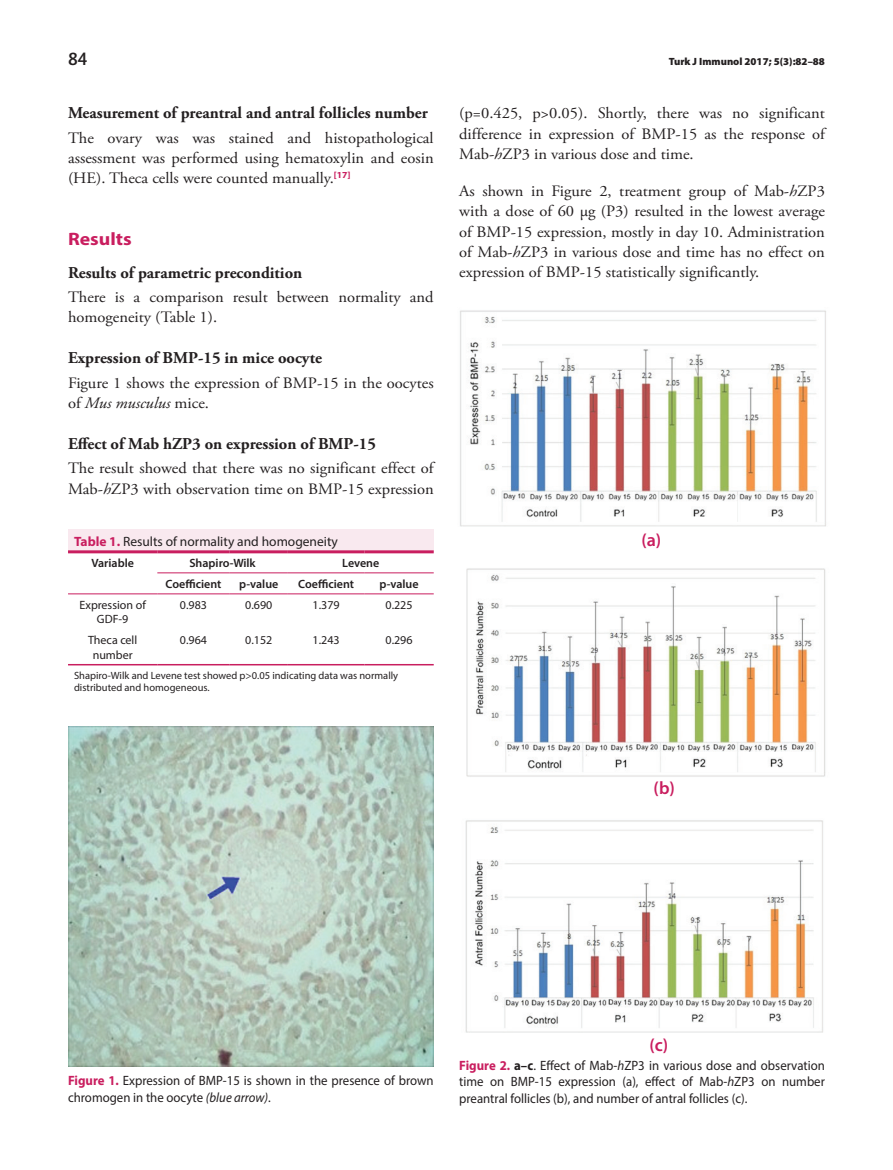
<style>
.page{position:relative;width:893px;height:1170px;background:#fff}
.page>*{position:absolute;margin:0;border:0;box-sizing:border-box;transform-origin:0 0}
.t1{font:600 18px "Myriad Pro";color:#c91e5f}
.t2{font:700 18px "Myriad Pro";color:#c91e5f;scale:1.1 1}
.t3{font:500 18px "Mundo Sans Std";color:#231f20}
.t4{font:700 16.5px "Adobe Garamond Pro";color:#231f20}
.t5{font:15.9px/20.2px "Adobe Garamond Pro";color:#231f20;text-align:justify;scale:1.04 1}
.t6{font:13.5px/16.2px "Myriad Pro";color:#231f20;scale:.95 1}
.t7{font:13.5px "Myriad Pro";color:#231f20}
.t8{font:12px/14.4px "Myriad Pro";color:#231f20;text-align:center}
.t9{font:600 12px "Myriad Pro";color:#231f20}
.t10{font:10.5px/12.6px "Myriad Pro";color:#231f20}
.t11{font:900 10.5px "Myriad Pro";color:#231f20}
.s1{font-style:italic}
.s2{font-weight:700;color:#c91e5f}
.s3{font-weight:700}
</style>
<div class="page">
<div style="left:68px;top:529px;width:366px;height:23px;background:#f9e9ef"></div>
<hr style="left:68px;top:550px;width:89px;height:3px;background:#c91e5f">
<hr style="left:157px;top:550px;width:73px;height:3px;background:#c91e5f">
<hr style="left:230px;top:550px;width:58px;height:3px;background:#c91e5f">
<hr style="left:288px;top:550px;width:76px;height:3px;background:#c91e5f">
<hr style="left:364px;top:550px;width:70px;height:3px;background:#c91e5f">
<hr style="left:157px;top:572px;width:73px;height:1px;background:#c91e5f">
<hr style="left:230px;top:572px;width:58px;height:1px;background:#c91e5f">
<hr style="left:288px;top:572px;width:76px;height:1px;background:#c91e5f">
<hr style="left:364px;top:572px;width:70px;height:1px;background:#c91e5f">
<hr style="left:68px;top:593px;width:89px;height:1px;background:#c91e5f">
<hr style="left:157px;top:593px;width:73px;height:1px;background:#c91e5f">
<hr style="left:230px;top:593px;width:58px;height:1px;background:#c91e5f">
<hr style="left:288px;top:593px;width:76px;height:1px;background:#c91e5f">
<hr style="left:364px;top:593px;width:70px;height:1px;background:#c91e5f">
<hr style="left:68px;top:664px;width:89px;height:1px;background:#c91e5f">
<hr style="left:157px;top:664px;width:73px;height:1px;background:#c91e5f">
<hr style="left:230px;top:664px;width:58px;height:1px;background:#c91e5f">
<hr style="left:288px;top:664px;width:76px;height:1px;background:#c91e5f">
<hr style="left:364px;top:664px;width:70px;height:1px;background:#c91e5f">
<img style="left:68px;top:726px;width:366px;height:340px">
<img style="left:460px;top:310px;width:366px;height:723px">
<div style="left:631px;top:532px;width:41px;height:29px;background:#fff"></div>
<div style="left:644px;top:780px;width:41px;height:29px;background:#fff"></div>
<p class="t3" style="left:68px;top:49px;width:21px">84</p>
<p class="t11" style="left:669px;top:55px;width:158px">Turk J Immunol 2017; 5(3):82–88</p>
<p class="t4" style="left:68px;top:103px;width:361px">Measurement of preantral and antral follicles number</p>
<p class="t5" style="left:68px;top:128px;width:353px">The ovary was was stained and histopathological assessment was performed using hematoxylin and eosin (HE). Theca cells were counted manually.<sup>[17]</sup></p>
<p class="t2" style="left:68px;top:227px;width:59px">Results</p>
<p class="t4" style="left:68px;top:263px;width:236px">Results of parametric precondition</p>
<p class="t5" style="left:68px;top:287px;width:353px">There is a comparison result between normality and homogeneity (Table 1).</p>
<p class="t4" style="left:68px;top:348px;width:255px">Expression of BMP-15 in mice oocyte</p>
<p class="t5" style="left:68px;top:373px;width:353px">Figure 1 shows the expression of BMP-15 in the oocytes of <span class="s1">Mus musculus</span> mice.</p>
<p class="t4" style="left:68px;top:434px;width:310px">Effect of Mab hZP3 on expression of BMP-15</p>
<p class="t5" style="left:68px;top:458px;width:353px">The result showed that there was no significant effect of<br>Mab-<span class="s1">h</span>ZP3 with observation time on BMP-15 expression</p>
<p class="t7" style="left:74px;top:533px;width:265px"><span class="s2">Table 1.</span> Results of normality and homogeneity</p>
<p class="t9" style="left:91px;top:555px;width:44px">Variable</p>
<p class="t9" style="left:189px;top:555px;width:68px">Shapiro-Wilk</p>
<p class="t9" style="left:342px;top:555px;width:39px">Levene</p>
<p class="t9" style="left:166px;top:576px;width:57px">Coefficient</p>
<p class="t9" style="left:239px;top:576px;width:41px">p-value</p>
<p class="t9" style="left:298px;top:576px;width:57px">Coefficient</p>
<p class="t9" style="left:379px;top:576px;width:41px">p-value</p>
<p class="t8" style="left:80px;top:597px;width:68px">Expression of<br>GDF-9</p>
<p class="t8" style="left:180px;top:597px;width:29px">0.983</p>
<p class="t8" style="left:245px;top:597px;width:29px">0.690</p>
<p class="t8" style="left:313px;top:597px;width:29px">1.379</p>
<p class="t8" style="left:385px;top:597px;width:29px">0.225</p>
<p class="t8" style="left:88px;top:633px;width:51px">Theca cell number</p>
<p class="t8" style="left:180px;top:633px;width:29px">0.964</p>
<p class="t8" style="left:245px;top:633px;width:29px">0.152</p>
<p class="t8" style="left:313px;top:633px;width:29px">1.243</p>
<p class="t8" style="left:385px;top:633px;width:29px">0.296</p>
<p class="t10" style="left:74px;top:668px;width:326px">Shapiro-Wilk and Levene test showed p&gt;0.05 indicating data was normally distributed and homogeneous.</p>
<p class="t5" style="left:459px;top:104px;width:353px">(p=0.425, p&gt;0.05). Shortly, there was no significant difference in expression of BMP-15 as the response of Mab-<span class="s1">h</span>ZP3 in various dose and time.</p>
<p class="t5" style="left:459px;top:181px;width:353px">As shown in Figure 2, treatment group of Mab-<span class="s1">h</span>ZP3 with a dose of 60 µg (P3) resulted in the lowest average of BMP-15 expression, mostly in day 10. Administration of Mab-<span class="s1">h</span>ZP3 in various dose and time has no effect on expression of BMP-15 statistically significantly.</p>
<p class="t1" style="left:641px;top:528px;width:21px">(a)</p>
<p class="t1" style="left:654px;top:776px;width:23px">(b)</p>
<p class="t6" style="left:68px;top:1072px;width:386px"><span class="s2">Figure 1.</span> Expression of BMP-15 is shown in the presence of brown chromogen in the oocyte <span class="s1">(blue arrow)</span>.</p>
<p class="t1" style="left:649px;top:1033px;width:20px">(c)</p>
<p class="t6" style="left:459px;top:1057px;width:386px;text-align:justify"><span class="s2">Figure 2.</span> <span class="s3">a–c</span>. Effect of Mab-<span class="s1">h</span>ZP3 in various dose and observation time on BMP-15 expression (a), effect of Mab-<span class="s1">h</span>ZP3 on number preantral follicles (b), and number of antral follicles (c).</p>
</div>
